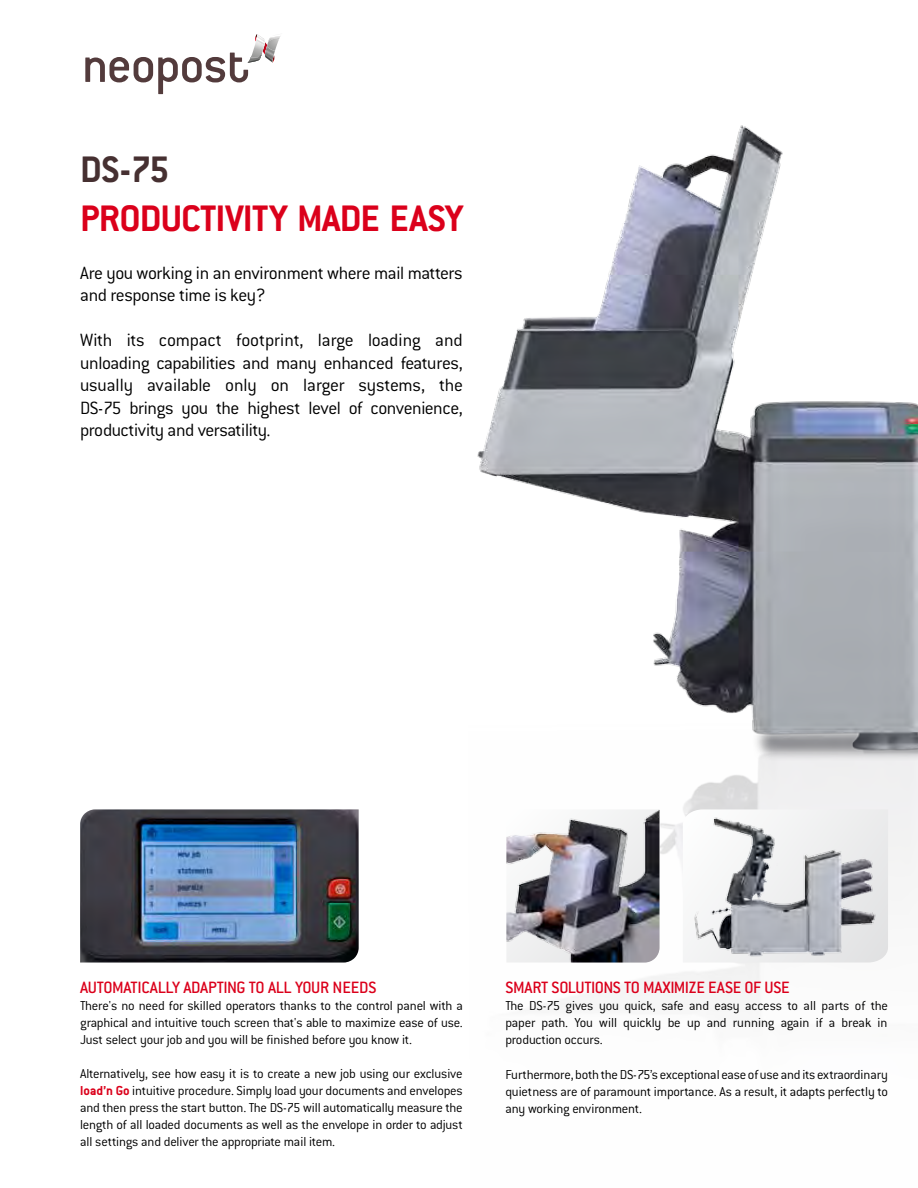
<style>
.page{position:relative;width:918px;height:1188px;background:#fff}
.page>*{position:absolute;margin:0;border:0;box-sizing:border-box;transform-origin:0 0}
.t1{font:700 40.5px "Conduit ITC";letter-spacing:-.02em;color:#db001b}
.t2{font:700 40.5px "Conduit ITC";color:#463031}
.t3{font:300 19.5px/22.5px "Conduit ITC";letter-spacing:-.025em;color:#000}
.t4{font:500 18px "Conduit ITC";letter-spacing:-.02em;color:#db001b}
.t5{font:300 14.25px/17.1px "Conduit ITC";letter-spacing:-.015em;color:#000;text-align:justify}
.s1{font-weight:700;color:#db001b}
</style>
<div class="page">
<img style="left:590px;top:781px;width:328px;height:216px">
<svg style="left:85px;top:34px;width:196px;height:61px"></svg>
<img style="left:80px;top:809px;width:279px;height:154px">
<svg style="left:683px;top:809px;width:205px;height:154px"></svg>
<img style="left:691px;top:809px;width:189px;height:150px">
<img style="left:506px;top:809px;width:153px;height:154px">
<img style="left:477px;top:125px;width:441px;height:656px">
<h1 class="t2" style="left:80px;top:145px;width:91px">DS-75</h1>
<h1 class="t1" style="left:80px;top:194px;width:385px">PRODUCTIVIT Y MADE EASY</h1>
<h2 class="t3" style="left:80px;top:262px;width:384px">Are you working in an environment where mail matters and response time is key?</h2>
<h2 class="t3" style="left:80px;top:329px;width:384px;text-align:justify">With its compact footprint, large loading and unloading capabilities and many enhanced features, usually available only on larger systems, the DS-75 brings you the highest level of convenience, productivity and versatility.</h2>
<p class="t4" style="left:80px;top:977px;width:298px">AUTOMATICALLY ADAPTING TO ALL YOUR NEEDS</p>
<p class="t5" style="left:80px;top:997px;width:384px">There's no need for skilled operators thanks to the control panel with a graphical and intuitive touch screen that's able to maximize ease of use.<br>Just select your job and you will be finished before you know it.</p>
<p class="t5" style="left:80px;top:1065px;width:384px">Alternatively, see how easy it is to create a new job using our exclusive <span class="s1">LOAD’N GO</span> intuitive procedure. Simply load your documents and envelopes and then press the start button. The DS-75 will automatically measure the length of all loaded documents as well as the envelope in order to adjust all settings and deliver the appropriate mail item.</p>
<p class="t4" style="left:505px;top:977px;width:286px">SMART SOLUTIONS TO MAXIMIZE EASE OF USE</p>
<p class="t5" style="left:505px;top:997px;width:384px">The DS-75 gives you quick, safe and easy access to all parts of the paper path. You will quickly be up and running again if a break in production occurs.</p>
<p class="t5" style="left:505px;top:1066px;width:384px">Furthermore, both the DS-75’s exceptional ease of use and its extraordinary quietness are of paramount importance. As a result, it adapts perfectly to any working environment.</p>
</div>
